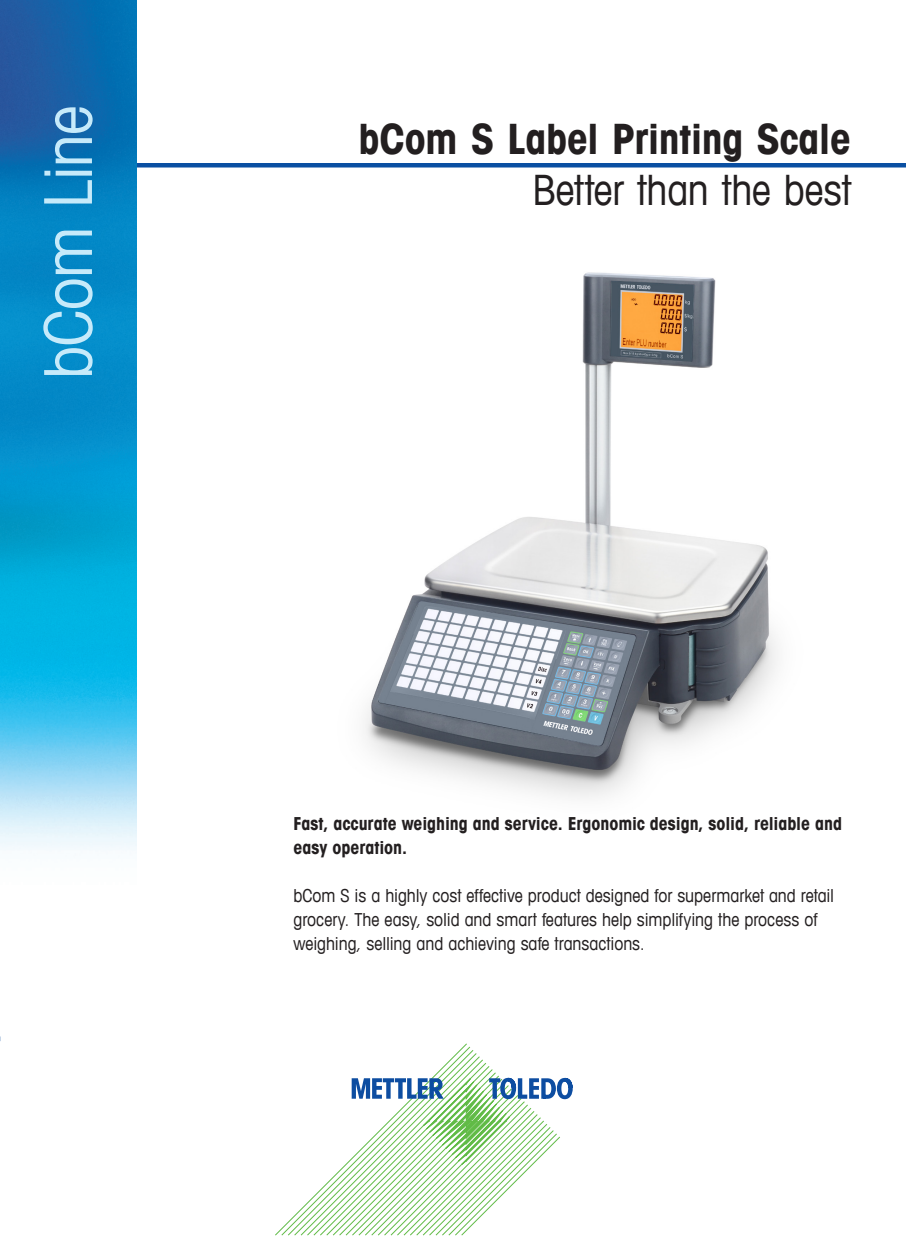
<style>
.page{position:relative;width:906px;height:1238px;background:#fff}
.page>*{position:absolute;margin:0;border:0;box-sizing:border-box;transform-origin:0 0}
.t1{font:condensed 66px "Avant Garde Com";letter-spacing:-.01em;color:#c6eafa}
._1___Titel{font:700 condensed 42px "Avant Garde Com";letter-spacing:-.01em;color:#231f20}
._1___Titel-2{font:condensed 42px "Avant Garde Com";letter-spacing:-.005em;color:#231f20}
._04_lead_text{font:condensed 18px/24px "Avant Garde Com";letter-spacing:-.005em;color:#231f20}
._04_lead_text-2{font:700 condensed 18px/24px "Avant Garde Com";letter-spacing:-.005em;color:#231f20}
</style>
<div class="page">
<hr style="left:111px;top:163px;width:795px;height:4px;background:#0a4fa2">
<img style="left:0;top:0;width:136px;height:850px">
<svg style="left:275px;top:1043px;width:259px;height:192px"></svg>
<svg style="left:352px;top:1077px;width:221px;height:87px"></svg>
<img style="left:365px;top:272px;width:413px;height:526px">
<p class="t1" style="left:27px;top:379px;width:275px;rotate:-90deg">bCom Line</p>
<p class="_1___Titel" style="left:358px;top:112px;width:494px">bCom S Label Printing Scale</p>
<p class="_1___Titel-2" style="left:532px;top:164px;width:320px">Better than the best</p>
<p class="_04_lead_text-2" style="left:293px;top:811px;width:550px">Fast, accurate weighing and service. Ergonomic design, solid, reliable and easy operation.</p>
<p class="_04_lead_text" style="left:293px;top:883px;width:542px">bCom S is a highly cost effective product designed for supermarket and retail grocery. The easy, solid and smart features help simplifying the process of weighing, selling and achieving safe transactions.</p>
</div>
